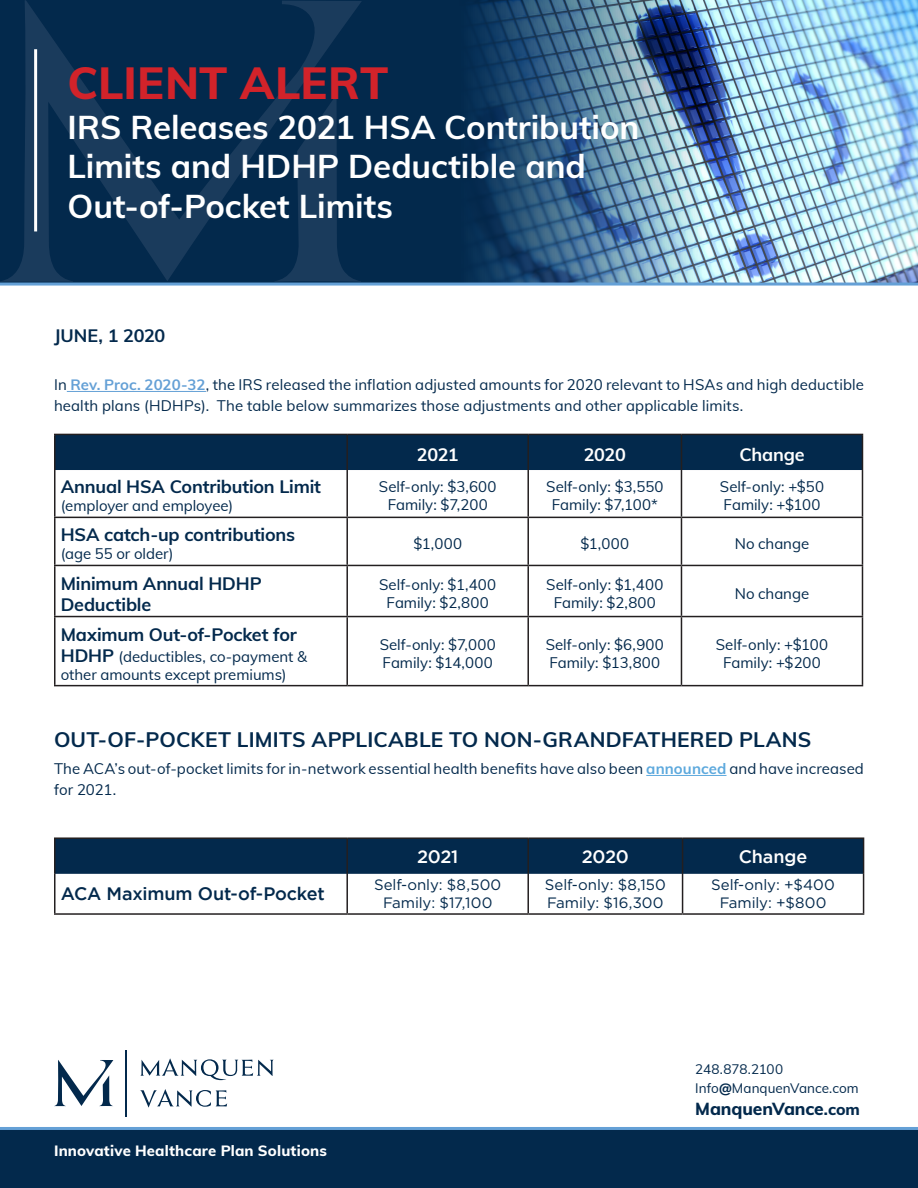
<style>
.page{position:relative;width:918px;height:1188px;background:#fff}
.page>*{position:absolute;margin:0;border:0;box-sizing:border-box;transform-origin:0 0}
.t1{font:800 45px "Muli";letter-spacing:.005em;color:#d2232a}
.t2{font:700 33px/39.6px "Muli";letter-spacing:-.005em;color:#fff}
.t3{font:700 21px "Muli";letter-spacing:.01em;color:#03294c}
.t4{font:700 18px/21px "Muli";letter-spacing:-.01em;color:#03294c}
.t5{font:500 18px "Gotham";letter-spacing:-.01em;color:#03294c}
.t6{font:700 18px "Muli";letter-spacing:-.015em;color:#fff}
.t7{font:500 18px "Gotham";letter-spacing:-.01em;color:#fff}
.t8{font:800 17.4px "Muli";letter-spacing:-.005em;color:#03294c}
.t9{font:15px/18px "Muli";letter-spacing:.005em;color:#03294c}
.t10{font:15px/18px "Gotham";color:#03294c;text-align:center}
.t11{font:800 14.85px "Muli";letter-spacing:.01em;color:#fff}
.t12{font:13.5px/18.9px "Muli";color:#03294c}
.s1{font-weight:700;color:#64a0d6}
.s2{font-weight:700;font-size:18px}
.s3{font-weight:700;color:#5da9dd}
.s4{font-weight:800}
.s5{font-size:15.75px}
</style>
<div class="page">
<div style="left:0;top:1130px;width:918px;height:58px;background:#03294c"></div>
<svg style="left:140px;top:1058px;width:134px;height:22px"></svg>
<svg style="left:140px;top:1089px;width:87px;height:19px"></svg>
<svg style="left:54px;top:1060px;width:59px;height:46px"></svg>
<hr style="left:126px;top:1050px;width:1px;height:66px;background:#03294c">
<hr style="left:0;top:1127px;width:918px;height:3px;background:#64a0d6">
<div style="left:1px;top:0;width:917px;height:283px;background:#03294c"></div>
<img style="left:398px;top:0;width:520px;height:283px">
<svg style="left:0;top:0;width:362px;height:282px"></svg>
<hr style="left:0;top:283px;width:918px;height:3px;background:#64a0d6">
<hr style="left:34px;top:49px;width:3px;height:182px;background:#fff">
<hr style="left:67px;top:391px;width:139px;height:1px;background:#64a0d6">
<hr style="left:646px;top:775px;width:81px;height:1px;background:#5da9dd">
<div style="left:56px;top:435px;width:806px;height:35px;background:#03294c"></div>
<hr style="left:346px;top:435px;width:2px;height:35px;background:#231f20">
<hr style="left:527px;top:435px;width:2px;height:35px;background:#231f20">
<hr style="left:681px;top:435px;width:1px;height:35px;background:#231f20">
<hr style="left:862px;top:435px;width:1px;height:35px;background:#231f20">
<hr style="left:346px;top:470px;width:2px;height:47px;background:#231f20">
<hr style="left:527px;top:470px;width:2px;height:47px;background:#231f20">
<hr style="left:681px;top:470px;width:1px;height:47px;background:#231f20">
<hr style="left:862px;top:470px;width:1px;height:47px;background:#231f20">
<hr style="left:54px;top:517px;width:293px;height:1px;background:#231f20">
<hr style="left:347px;top:517px;width:181px;height:1px;background:#231f20">
<hr style="left:346px;top:518px;width:2px;height:47px;background:#231f20">
<hr style="left:528px;top:517px;width:153px;height:1px;background:#231f20">
<hr style="left:527px;top:518px;width:2px;height:47px;background:#231f20">
<hr style="left:681px;top:517px;width:182px;height:1px;background:#231f20">
<hr style="left:681px;top:518px;width:1px;height:47px;background:#231f20">
<hr style="left:862px;top:518px;width:1px;height:47px;background:#231f20">
<hr style="left:54px;top:565px;width:293px;height:1px;background:#231f20">
<hr style="left:347px;top:565px;width:181px;height:1px;background:#231f20">
<hr style="left:346px;top:566px;width:2px;height:50px;background:#231f20">
<hr style="left:528px;top:565px;width:153px;height:1px;background:#231f20">
<hr style="left:527px;top:566px;width:2px;height:50px;background:#231f20">
<hr style="left:681px;top:565px;width:182px;height:1px;background:#231f20">
<hr style="left:681px;top:566px;width:1px;height:50px;background:#231f20">
<hr style="left:862px;top:566px;width:1px;height:50px;background:#231f20">
<hr style="left:54px;top:616px;width:293px;height:1px;background:#231f20">
<hr style="left:347px;top:616px;width:181px;height:1px;background:#231f20">
<hr style="left:346px;top:617px;width:2px;height:68px;background:#231f20">
<hr style="left:528px;top:616px;width:153px;height:1px;background:#231f20">
<hr style="left:527px;top:617px;width:2px;height:68px;background:#231f20">
<hr style="left:681px;top:616px;width:182px;height:1px;background:#231f20">
<hr style="left:681px;top:617px;width:1px;height:68px;background:#231f20">
<hr style="left:862px;top:617px;width:1px;height:68px;background:#231f20">
<hr style="left:54px;top:685px;width:293px;height:1px;background:#231f20">
<hr style="left:347px;top:685px;width:181px;height:1px;background:#231f20">
<hr style="left:528px;top:685px;width:153px;height:1px;background:#231f20">
<hr style="left:681px;top:685px;width:182px;height:1px;background:#231f20">
<hr style="left:54px;top:470px;width:2px;height:47px;background:#231f20">
<hr style="left:54px;top:518px;width:2px;height:47px;background:#231f20">
<hr style="left:54px;top:566px;width:2px;height:50px;background:#231f20">
<hr style="left:54px;top:617px;width:2px;height:68px;background:#231f20">
<hr style="left:54px;top:434px;width:293px;height:1px;background:#231f20">
<hr style="left:54px;top:435px;width:2px;height:35px;background:#231f20">
<hr style="left:347px;top:434px;width:181px;height:1px;background:#231f20">
<hr style="left:528px;top:434px;width:153px;height:1px;background:#231f20">
<hr style="left:681px;top:434px;width:182px;height:1px;background:#231f20">
<div style="left:56px;top:839px;width:807px;height:35px;background:#03294c"></div>
<hr style="left:346px;top:839px;width:2px;height:35px;background:#231f20">
<hr style="left:527px;top:839px;width:2px;height:35px;background:#231f20">
<hr style="left:682px;top:839px;width:1px;height:35px;background:#231f20">
<hr style="left:863px;top:839px;width:1px;height:35px;background:#231f20">
<hr style="left:346px;top:874px;width:2px;height:39px;background:#231f20">
<hr style="left:527px;top:874px;width:2px;height:39px;background:#231f20">
<hr style="left:682px;top:874px;width:1px;height:39px;background:#231f20">
<hr style="left:863px;top:874px;width:1px;height:39px;background:#231f20">
<hr style="left:54px;top:913px;width:293px;height:2px;background:#231f20">
<hr style="left:347px;top:913px;width:181px;height:2px;background:#231f20">
<hr style="left:528px;top:913px;width:155px;height:2px;background:#231f20">
<hr style="left:683px;top:913px;width:181px;height:2px;background:#231f20">
<hr style="left:54px;top:874px;width:2px;height:39px;background:#231f20">
<hr style="left:54px;top:837px;width:293px;height:2px;background:#231f20">
<hr style="left:54px;top:839px;width:2px;height:35px;background:#231f20">
<hr style="left:347px;top:837px;width:181px;height:2px;background:#231f20">
<hr style="left:528px;top:837px;width:155px;height:2px;background:#231f20">
<hr style="left:683px;top:837px;width:181px;height:2px;background:#231f20">
<h1 class="t1" style="left:68px;top:50px;width:322px">CLIENT ALERT</h1>
<h2 class="t2" style="left:68px;top:105px;width:573px">IRS Releases 2021 HSA Contribution<br>Limits and HDHP Deductible and<br>Out-of-Pocket Limits</h2>
<p class="t4" style="left:54px;top:324px;width:113px">JUNE, 1 2020</p>
<p class="t9" style="left:54px;top:374px;width:811px;line-height:21px">In <span class="s1">Rev. Proc. 2020-32</span>, the IRS released the inflation adjusted amounts for 2020 relevant to HSAs and high deductible health plans (HDHPs). The table below summarizes those adjustments and other applicable limits.</p>
<p class="t4" style="left:61px;top:476px;width:262px">Annual HSA Contribution Limit</p>
<p class="t9" style="left:61px;top:496px;width:174px">(employer and employee)</p>
<p class="t4" style="left:61px;top:524px;width:236px">HSA catch-up contributions</p>
<p class="t9" style="left:61px;top:544px;width:114px">(age 55 or older)</p>
<p class="t6" style="left:417px;top:442px;width:43px">2021</p>
<p class="t6" style="left:584px;top:442px;width:44px">2020</p>
<p class="t6" style="left:739px;top:442px;width:67px">Change</p>
<p class="t9" style="left:379px;top:477px;width:119px;text-align:center">Self-only: $3,600<br>Family: $7,200</p>
<p class="t9" style="left:546px;top:477px;width:119px;text-align:center">Self-only: $3,550<br>Family: $7,100*</p>
<p class="t9" style="left:720px;top:477px;width:106px">Self-only: +$50<br>Family: +$100</p>
<p class="t9" style="left:413px;top:534px;width:50px">$1,000</p>
<p class="t9" style="left:581px;top:534px;width:50px">$1,000</p>
<p class="t9" style="left:735px;top:534px;width:76px">No change</p>
<p class="t4" style="left:61px;top:572px;width:203px">Minimum Annual HDHP<br>Deductible</p>
<p class="t9" style="left:379px;top:574px;width:119px;text-align:center">Self-only: $1,400<br>Family: $2,800</p>
<p class="t9" style="left:546px;top:574px;width:119px;text-align:center">Self-only: $1,400<br>Family: $2,800</p>
<p class="t9" style="left:735px;top:583px;width:76px">No change</p>
<p class="t4" style="left:61px;top:623px;width:238px">Maximum Out-of-Pocket for</p>
<p class="t9" style="left:61px;top:647px;width:248px"><span class="s2">HDHP</span> (deductibles, co-payment &amp; other amounts except premiums)</p>
<p class="t9" style="left:380px;top:635px;width:118px">Self-only: $7,000<br>Family: $14,000</p>
<p class="t9" style="left:546px;top:635px;width:120px">Self-only: $6,900<br>Family: $13,800</p>
<p class="t9" style="left:716px;top:635px;width:114px;text-align:center">Self-only: +$100<br>Family: +$200</p>
<h3 class="t3" style="left:54px;top:724px;width:759px">OUT-OF-POCKET LIMITS APPLICABLE TO NON-GRANDFATHERED PLANS</h3>
<p class="t9" style="left:54px;top:758px;width:811px;line-height:21px">The ACA’s out-of-pocket limits for in-network essential health benefits have also been <span class="s3">announced</span> and have increased for 2021.</p>
<p class="t7" style="left:417px;top:846px;width:43px">2021</p>
<p class="t7" style="left:582px;top:846px;width:49px">2020</p>
<p class="t7" style="left:739px;top:846px;width:70px">Change</p>
<p class="t5" style="left:61px;top:884px;width:266px">ACA Maximum Out-of-Pocket</p>
<p class="t10" style="left:374px;top:875px;width:129px">Self-only: $8,500<br>Family: $17,100</p>
<p class="t10" style="left:545px;top:875px;width:123px;text-align:left">Self-only: $8,150<br>Family: $16,300</p>
<p class="t10" style="left:711px;top:875px;width:125px">Self-only: +$400<br>Family: +$800</p>
<p class="t12" style="left:695px;top:1060px;width:165px">248.878.2100<br>Info<span class="s4">@</span>ManquenVance.com</p>
<p class="t11" style="left:54px;top:1140px;width:274px">Innovative Healthcare Plan Solutions</p>
<p class="t8" style="left:695px;top:1096px;width:166px">ManquenVance<span class="s5">.com</span></p>
</div>
